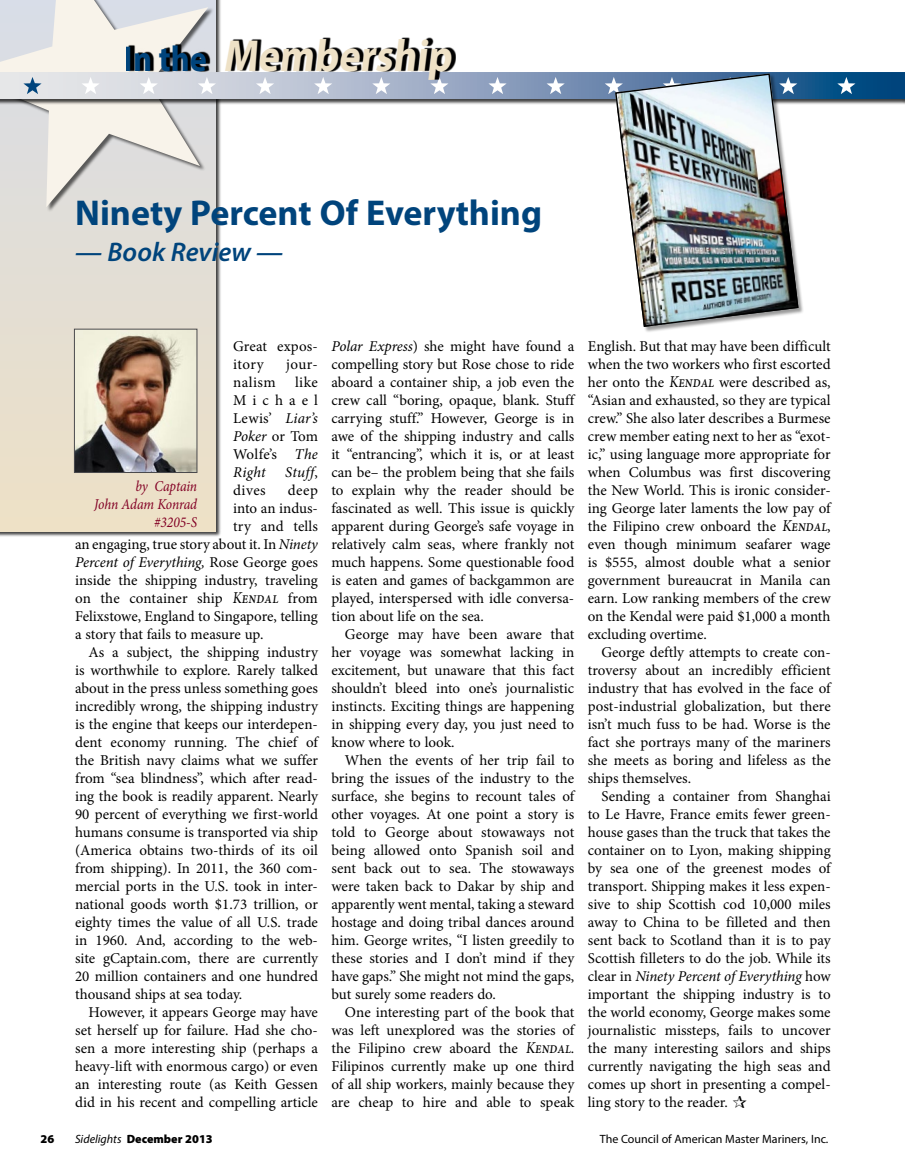
<style>
.page{position:relative;width:905px;height:1175px;background:#fff}
.page>*{position:absolute;margin:0;border:0;box-sizing:border-box;transform-origin:0 0}
.t1{font:700 45px "Myriad Pro";color:#eee1c6;scale:.9 1}
.t2{font:700 36px "Myriad Pro";color:#00447c}
.t3{font:italic 600 27px "Myriad Pro";color:#00447c}
.t4{font:15px/18px "Minion Pro";color:#000;text-align:justify}
.t5{font:italic 15px "Minion Pro";letter-spacing:-.005em;color:#000}
.t6{font:italic 15px/18px "Minion Pro";letter-spacing:-.01em;color:#820024;text-align:right;scale:.9 1}
.t7{font:12px "Myriad Pro";color:#000}
.t8{font:900 12px "Myriad Pro";color:#000}
.s1{font-size:36px;color:#00447c}
.s2{font-style:italic}
.s3{font-style:normal}
.s4{font-size:16.5px}
.s5{font-weight:400;font-style:italic}
</style>
<div class="page">
<div style="left:0;top:0;width:221px;height:537px;background:#000;opacity:.75"></div>
<div style="left:0;top:0;width:215px;height:531px;background:#e4ded1"></div>
<img style="left:76px;top:331px;width:119px;height:139px">
<div style="left:74px;top:329px;width:123px;height:143px;border:1px solid #4a4a4d"></div>
<svg style="left:904px;top:72px;width:1px;height:27px"></svg>
<div style="left:0;top:0;width:214px;height:213px;background:#000;opacity:.6"></div>
<svg style="left:0;top:0;width:208px;height:207px"></svg>
<div style="left:0;top:72px;width:904px;height:33px;background:#000;opacity:.75"></div>
<svg style="left:0;top:72px;width:904px;height:27px;background:#93a9c1"></svg>
<svg style="left:23px;top:77px;width:19px;height:17px"></svg>
<svg style="left:82px;top:77px;width:18px;height:17px"></svg>
<svg style="left:140px;top:80px;width:18px;height:14px"></svg>
<svg style="left:198px;top:80px;width:18px;height:14px"></svg>
<svg style="left:256px;top:80px;width:18px;height:14px"></svg>
<svg style="left:314px;top:80px;width:18px;height:14px"></svg>
<svg style="left:372px;top:80px;width:18px;height:14px"></svg>
<svg style="left:430px;top:80px;width:18px;height:14px"></svg>
<svg style="left:488px;top:77px;width:18px;height:17px"></svg>
<svg style="left:546px;top:77px;width:18px;height:17px"></svg>
<svg style="left:604px;top:77px;width:10px;height:17px"></svg>
<svg style="left:837px;top:77px;width:18px;height:17px"></svg>
<svg style="left:128px;top:37px;width:328px;height:43px"></svg>
<div style="left:615px;top:73px;width:189px;height:259px;background:#000;opacity:.4"></div>
<img style="left:614px;top:73px;width:185px;height:255px">
<h1 class="t1" style="left:124px;top:26px;width:373px"><span class="s1">I n t h e</span> Membership</h1>
<h2 class="t2" style="left:75px;top:189px;width:468px">Ninety Percent Of Everything</h2>
<h3 class="t3" style="left:75px;top:235px;width:210px">— Book Review —</h3>
<p class="t4" style="left:233px;top:337px;width:86px">Great expos&shy;itory</p>
<p class="t4" style="left:286px;top:355px;width:33px">jour-</p>
<p class="t4" style="left:233px;top:373px;width:86px;text-indent:62px">like Michael Lewis’ <span class="s2">Liar’s Poker</span> or Tom Wolfe’s <span class="s2">The Right</span></p>
<p class="t4" style="left:233px;top:373px;width:44px">nalism</p>
<p class="t5" style="left:285px;top:462px;width:34px">Stuff<span class="s3">,</span></p>
<p class="t6" style="left:94px;top:477px;width:116px">by Captain<br>John Adam Konrad #3205-S</p>
<p class="t4" style="left:233px;top:481px;width:34px">dives</p>
<p class="t4" style="left:288px;top:481px;width:32px">deep</p>
<p class="t4" style="left:233px;top:499px;width:86px">into an indus-</p>
<p class="t4" style="left:233px;top:517px;width:86px">try and tells</p>
<p class="t4" style="left:75px;top:535px;width:244px">an engaging, true story about it. In <span class="s2">Ninety</span></p>
<p class="t5" style="left:75px;top:552px;width:244px">Percent of Everything, <span class="s3">Rose George goes</span></p>
<p class="t4" style="left:75px;top:571px;width:244px">inside the shipping industry, traveling</p>
<p class="t4" style="left:75px;top:589px;width:244px">on the container ship <span class="s4">Kendal</span> from</p>
<p class="t4" style="left:75px;top:607px;width:244px">Felixstowe, England to Singapore, telling</p>
<p class="t4" style="left:75px;top:625px;width:190px">a story that fails to measure up.</p>
<p class="t4" style="left:89px;top:643px;width:231px">As a subject, the shipping industry</p>
<p class="t4" style="left:75px;top:661px;width:244px">is worthwhile to explore. Rarely talked</p>
<p class="t4" style="left:75px;top:679px;width:244px">about in the press unless something goes</p>
<p class="t4" style="left:75px;top:697px;width:245px">incredibly wrong, the shipping industry</p>
<p class="t4" style="left:75px;top:715px;width:244px">is the engine that keeps our interdepen-</p>
<p class="t4" style="left:75px;top:733px;width:244px">dent economy running. The chief of</p>
<p class="t4" style="left:75px;top:751px;width:244px">the British navy claims what we suffer</p>
<p class="t4" style="left:75px;top:769px;width:244px">from “sea blindness”, which after read-</p>
<p class="t4" style="left:75px;top:787px;width:245px">ing the book is readily apparent. Nearly</p>
<p class="t4" style="left:75px;top:805px;width:244px">90 percent of everything we first-world</p>
<p class="t4" style="left:75px;top:823px;width:244px">humans consume is transported via ship</p>
<p class="t4" style="left:75px;top:841px;width:244px">(America obtains two-thirds of its oil</p>
<p class="t4" style="left:75px;top:859px;width:244px">from shipping). In 2011, the 360 com-</p>
<p class="t4" style="left:75px;top:877px;width:244px">mercial ports in the U.S. took in inter-</p>
<p class="t4" style="left:75px;top:895px;width:244px">national goods worth $1.73 trillion, or</p>
<p class="t4" style="left:75px;top:913px;width:244px">eighty times the value of all U.S. trade</p>
<p class="t4" style="left:75px;top:931px;width:244px">in 1960. And, according to the web-</p>
<p class="t4" style="left:75px;top:949px;width:244px">site gCaptain.com, there are currently</p>
<p class="t4" style="left:75px;top:967px;width:244px">20 million containers and one hundred</p>
<p class="t4" style="left:75px;top:985px;width:169px">thousand ships at sea today.</p>
<p class="t4" style="left:89px;top:1003px;width:231px">However, it appears George may have</p>
<p class="t4" style="left:75px;top:1021px;width:244px">set herself up for failure. Had she cho-</p>
<p class="t4" style="left:75px;top:1039px;width:244px">sen a more interesting ship (perhaps a</p>
<p class="t4" style="left:75px;top:1057px;width:244px">heavy-lift with enormous cargo) or even</p>
<p class="t4" style="left:75px;top:1075px;width:244px">an interesting route (as Keith Gessen</p>
<p class="t4" style="left:75px;top:1093px;width:244px">did in his recent and compelling article</p>
<p class="t4" style="left:331px;top:337px;width:245px"><span class="s2">Polar Express</span>) she might have found a compelling story but Rose chose to ride aboard a container ship, a job even the crew call “boring, opaque, blank. Stuff carrying stuff.” However, George is in awe of the shipping industry and calls it “entrancing”, which it is, or at least can be– the problem being that she fails to explain why the reader should be fascinated as well. This issue is quickly apparent during George’s safe voyage in relatively calm seas, where frankly not much happens. Some questionable food is eaten and games of backgammon are played, interspersed with idle conversa&shy;tion about life on the sea.</p>
<p class="t4" style="left:331px;top:625px;width:244px;text-indent:14px">George may have been aware that her voyage was somewhat lacking in excitement, but unaware that this fact shouldn’t bleed into one’s journalistic instincts. Exciting things are happening in shipping every day, you just need to know where to look.</p>
<p class="t4" style="left:331px;top:751px;width:245px;text-indent:14px">When the events of her trip fail to bring the issues of the industry to the surface, she begins to recount tales of other voyages. At one point a story is told to George about stowaways not being allowed onto Spanish soil and sent back out to sea. The stowaways were taken back to Dakar by ship and apparently went mental, taking a steward hostage and doing tribal dances around him. George writes, “I listen greedily to these stories and I don’t mind if they have gaps.” She might not mind the gaps, but surely some readers do.</p>
<p class="t4" style="left:331px;top:1003px;width:245px;text-indent:14px">One interesting part of the book that was left unexplored was the stories of the Filipino crew aboard the <span class="s4">Kendal</span>.<br>Filipinos currently make up one third of all ship workers, mainly because they are cheap to hire and able to speak</p>
<p class="t4" style="left:588px;top:337px;width:244px">English. But that may have been difficult when the two workers who first escorted her onto the <span class="s4">Kendal</span> were described as, “Asian and exhausted, so they are typical crew.” She also later describes a Burmese crew member eating next to her as “exot&shy;ic,” using language more appropriate for when Columbus was first discovering the New World. This is ironic consider&shy;ing George later laments the low pay of the Filipino crew onboard the <span class="s4">Kendal</span>, even though minimum seafarer wage is $555, almost double what a senior government bureaucrat in Manila can earn. Low ranking members of the crew on the Kendal were paid $1,000 a month excluding overtime.</p>
<p class="t4" style="left:588px;top:643px;width:244px;text-indent:14px">George deftly attempts to create con&shy;troversy about an incredibly efficient industry that has evolved in the face of post-industrial globalization, but there isn’t much fuss to be had. Worse is the fact she portrays many of the mariners she meets as boring and lifeless as the ships themselves.</p>
<p class="t4" style="left:588px;top:787px;width:245px;text-indent:14px">Sending a container from Shanghai to Le Havre, France emits fewer green&shy;house gases than the truck that takes the container on to Lyon, making shipping by sea one of the greenest modes of transport. Shipping makes it less expen&shy;sive to ship Scottish cod 10,000 miles away to China to be filleted and then sent back to Scotland than it is to pay Scottish filleters to do the job. While its clear in <span class="s2">Ninety Percent of Everything</span> how important the shipping industry is to the world economy, George makes some journalistic missteps, fails to uncover the many interesting sailors and ships currently navigating the high seas and comes up short in presenting a compel&shy;ling story to the reader.</p>
<p class="t8" style="left:41px;top:1131px;width:15px">26</p>
<p class="t8" style="left:75px;top:1131px;width:139px"><span class="s5">Sidelights</span> December 2013</p>
<p class="t7" style="left:599px;top:1132px;width:230px">The Council of American Master Mariners, Inc.</p>
</div>
